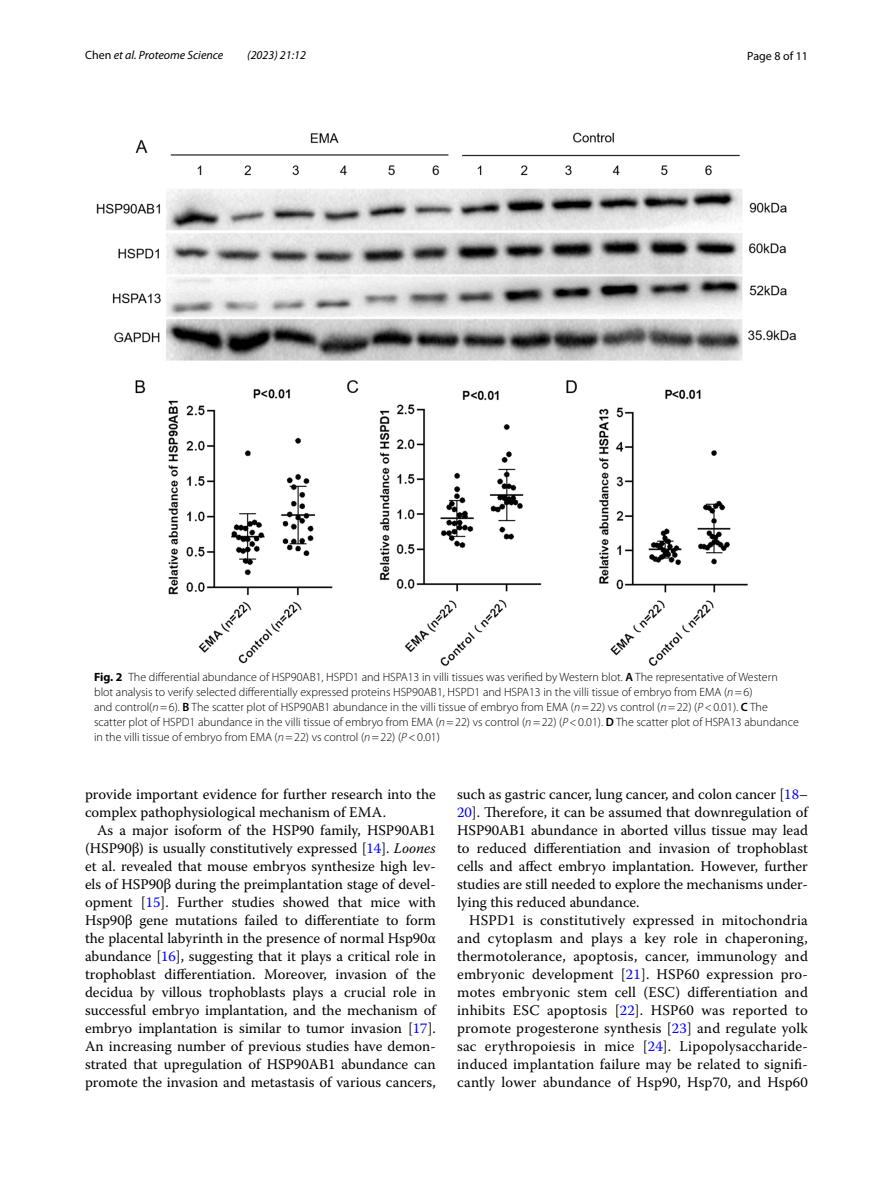
<style>
.page{position:relative;width:893px;height:1187px;background:#fff}
.page>*{position:absolute;margin:0;border:0;box-sizing:border-box;transform-origin:0 0}
.t1{font:14.7px/18px "Warnock Pro";color:#000;text-align:justify}
.t2{font:300 12px/15px "Myriad Pro";color:#000}
.t3{font:italic 12px "Myriad Pro";color:#000}
.t4{font:12px "Myriad Pro";color:#000}
.s1{font-style:normal}
.s2{font-weight:700}
.s3{font-weight:600}
.s4{font-style:italic}
.s5{color:#00f}
</style>
<div class="page">
<img style="left:96px;top:133px;width:700px;height:533px">
<p class="t3" style="left:85px;top:48px;width:140px"><span class="s1">Chen</span> et al. Proteome Science</p>
<p class="t3" style="left:247px;top:48px;width:60px">(2023) 21:12</p>
<p class="t4" style="left:747px;top:48px;width:62px">Page 8 of 11</p>
<p class="t2" style="left:94px;top:670px;width:706px"><span class="s2">Fig. 2</span> The differential abundance of HSP90AB1, HSPD1 and HSPA13 in villi tissues was verified by Western blot. <span class="s3">A</span> The representative of Western blot analysis to verify selected differentially expressed proteins HSP90AB1, HSPD1 and HSPA13 in the villi tissue of embryo from EMA (<span class="s4">n</span>=6)<br>and control(<span class="s4">n</span>=6). <span class="s3">B</span> The scatter plot of HSP90AB1 abundance in the villi tissue of embryo from EMA (<span class="s4">n</span>=22) vs control (<span class="s4">n</span>=22) (<span class="s4">P</span>&lt;0.01). <span class="s3">C</span> The scatter plot of HSPD1 abundance in the villi tissue of embryo from EMA (<span class="s4">n</span>=22) vs control (<span class="s4">n</span>=22) (<span class="s4">P</span>&lt;0.01). <span class="s3">D</span> The scatter plot of HSPA13 abundance in the villi tissue of embryo from EMA (<span class="s4">n</span>=22) vs control (<span class="s4">n</span>=22) (<span class="s4">P</span>&lt;0.01)</p>
<p class="t1" style="left:85px;top:785px;width:352px">provide important evidence for further research into the complex pathophysiological mechanism of EMA.</p>
<p class="t1" style="left:85px;top:821px;width:352px;text-indent:12px">As a major isoform of the HSP90 family, HSP90AB1 (HSP90β) is usually constitutively expressed [<span class="s5">14</span>]. <span class="s4">Loones </span>et al. revealed that mouse embryos synthesize high lev&shy;els of HSP90β during the preimplantation stage of devel&shy;opment [<span class="s5">15</span>]. Further studies showed that mice with Hsp90β gene mutations failed to differentiate to form the placental labyrinth in the presence of normal Hsp90α abundance [<span class="s5">16</span>], suggesting that it plays a critical role in trophoblast differentiation. Moreover, invasion of the decidua by villous trophoblasts plays a crucial role in successful embryo implantation, and the mechanism of embryo implantation is similar to tumor invasion [<span class="s5">17</span>].<br>An increasing number of previous studies have demon&shy;strated that upregulation of HSP90AB1 abundance can promote the invasion and metastasis of various cancers,</p>
<p class="t1" style="left:457px;top:785px;width:352px">such as gastric cancer, lung cancer, and colon cancer [<span class="s5">18</span>– <span class="s5">20</span>]. Therefore, it can be assumed that downregulation of HSP90AB1 abundance in aborted villus tissue may lead to reduced differentiation and invasion of trophoblast cells and affect embryo implantation. However, further studies are still needed to explore the mechanisms under&shy;lying this reduced abundance.</p>
<p class="t1" style="left:457px;top:911px;width:352px;text-indent:12px">HSPD1 is constitutively expressed in mitochondria and cytoplasm and plays a key role in chaperoning, thermotolerance, apoptosis, cancer, immunology and embryonic development [<span class="s5">21</span>]. HSP60 expression pro&shy;motes embryonic stem cell (ESC) differentiation and inhibits ESC apoptosis [<span class="s5">22</span>]. HSP60 was reported to promote progesterone synthesis [<span class="s5">23</span>] and regulate yolk sac erythropoiesis in mice [<span class="s5">24</span>]. Lipopolysaccharide&shy;induced implantation failure may be related to signifi&shy;cantly lower abundance of Hsp90, Hsp70, and Hsp60</p>
</div>
